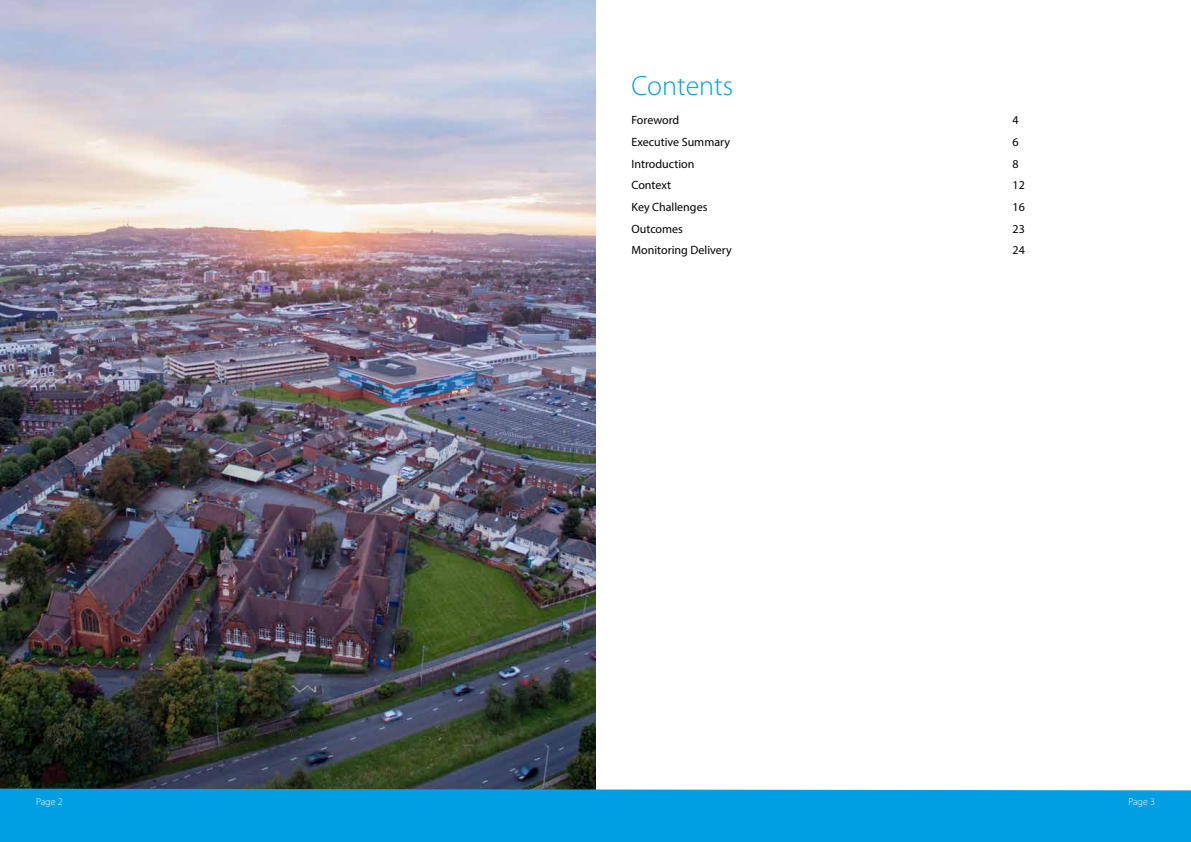
<style>
.page{position:relative;width:1191px;height:842px;background:#fff}
.page>*{position:absolute;margin:0;border:0;box-sizing:border-box;transform-origin:0 0}
.t1{font:300 28px "Myriad Pro";color:#009fe3}
.t2{font:12px "Myriad Pro";color:#000}
.t3{font:300 10px "Myriad Pro";color:#fff}
</style>
<div class="page">
<img style="left:0;top:0;width:595px;height:789px">
<div style="left:0;top:789px;width:1191px;height:53px;background:#009fe3"></div>
<h1 class="t1" style="left:631px;top:69px;width:103px">Contents</h1>
<p class="t2" style="left:631px;top:113px;width:49px">Foreword</p>
<p class="t2" style="left:1012px;top:113px;width:8px">4</p>
<p class="t2" style="left:631px;top:135px;width:100px">Executive Summary</p>
<p class="t2" style="left:1012px;top:135px;width:8px">6</p>
<p class="t2" style="left:631px;top:156px;width:64px">Introduction</p>
<p class="t2" style="left:1012px;top:156px;width:8px">8</p>
<p class="t2" style="left:631px;top:178px;width:41px">Context</p>
<p class="t2" style="left:1012px;top:178px;width:14px">12</p>
<p class="t2" style="left:631px;top:200px;width:77px">Key Challenges</p>
<p class="t2" style="left:1012px;top:200px;width:14px">16</p>
<p class="t2" style="left:631px;top:221px;width:53px">Outcomes</p>
<p class="t2" style="left:1012px;top:221px;width:14px">23</p>
<p class="t2" style="left:631px;top:243px;width:102px">Monitoring Delivery</p>
<p class="t2" style="left:1012px;top:243px;width:14px">24</p>
<p class="t3" style="left:36px;top:796px;width:28px">Page 2</p>
<p class="t3" style="left:1128px;top:796px;width:28px">Page 3</p>
</div>
